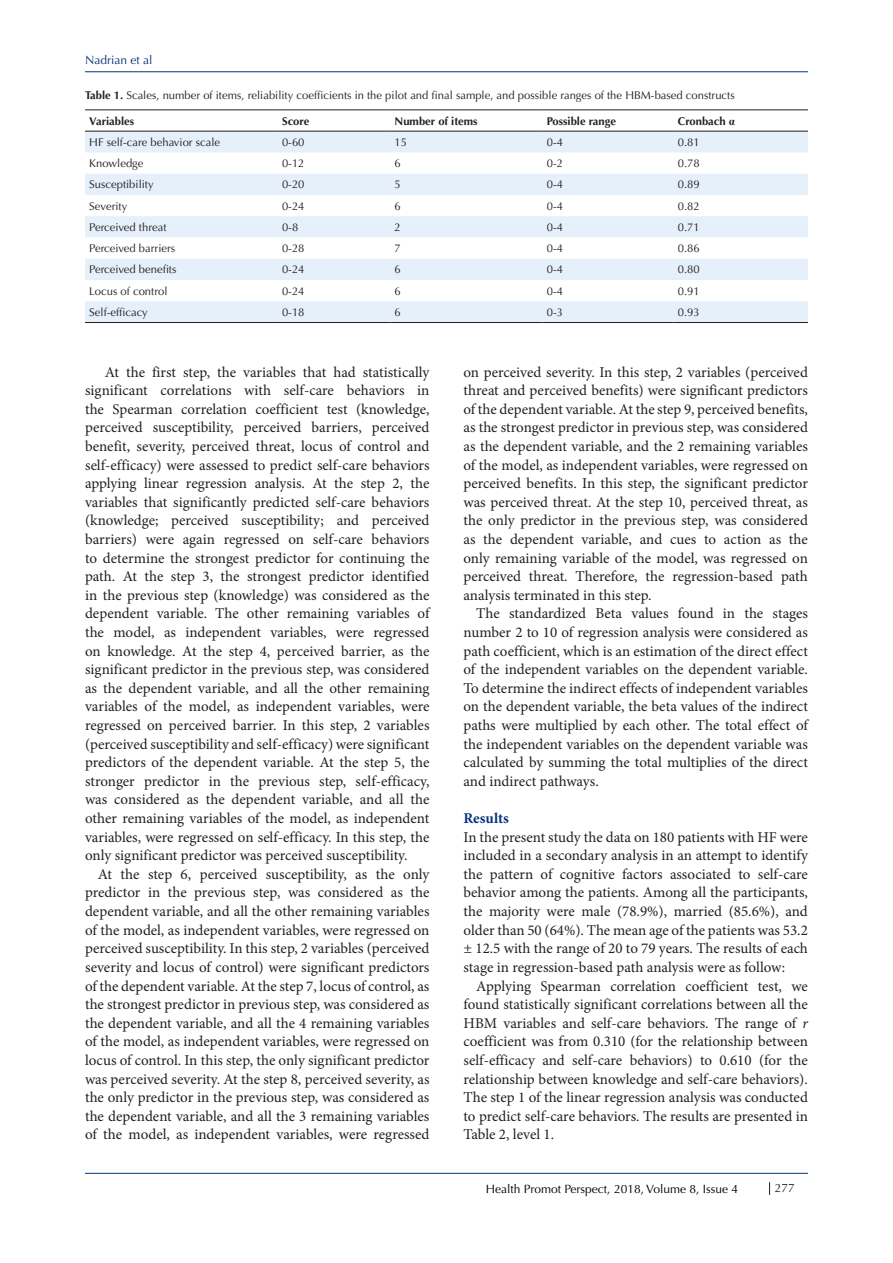
<style>
.page{position:relative;width:893px;height:1263px;background:#fff}
.page>*{position:absolute;margin:0;border:0;box-sizing:border-box;transform-origin:0 0}
.t1{font:15px/18.6px "Minion Pro";color:#231f20;text-align:justify}
.t2{font:700 15px "Minion Pro";color:#053278}
.t3{font:12px "Optima LT Std";color:#000}
.t4{font:12px "Optima LT Std";color:#053278}
.t5{font:12px "Optima LT Std";color:#231f20}
.t6{font:11.25px "Optima LT Std";color:#231f20}
.t7{font:700 11.25px "Optima LT Std";color:#231f20}
.s1{font-weight:700}
.s2{font-family:"Times New Roman"}
.s3{font-style:italic}
.s4{color:#150000}
</style>
<div class="page">
<hr style="left:85px;top:71px;width:723px;height:1px;background:#053278">
<hr style="left:85px;top:1173px;width:723px;height:1px;background:#053278">
<svg style="left:769px;top:1182px;width:1px;height:13px"></svg>
<svg style="left:85px;top:132px;width:723px;height:190px;fill:#e6f0fa"></svg>
<hr style="left:85px;top:109px;width:193px;height:1px;background:#231f20">
<hr style="left:278px;top:109px;width:112px;height:1px;background:#231f20">
<hr style="left:390px;top:109px;width:153px;height:1px;background:#231f20">
<hr style="left:543px;top:109px;width:131px;height:1px;background:#231f20">
<hr style="left:674px;top:109px;width:134px;height:1px;background:#231f20">
<hr style="left:85px;top:131px;width:193px;height:1px;background:#231f20">
<hr style="left:278px;top:131px;width:112px;height:1px;background:#231f20">
<hr style="left:390px;top:131px;width:153px;height:1px;background:#231f20">
<hr style="left:543px;top:131px;width:131px;height:1px;background:#231f20">
<hr style="left:674px;top:131px;width:134px;height:1px;background:#231f20">
<hr style="left:85px;top:322px;width:193px;height:1px;background:#231f20">
<hr style="left:278px;top:322px;width:112px;height:1px;background:#231f20">
<hr style="left:390px;top:322px;width:153px;height:1px;background:#231f20">
<hr style="left:543px;top:322px;width:131px;height:1px;background:#231f20">
<hr style="left:674px;top:322px;width:134px;height:1px;background:#231f20">
<p class="t4" style="left:85px;top:53px;width:69px">Nadrian et al</p>
<p class="t6" style="left:85px;top:89px;width:651px"><span class="s1">Table 1.</span> Scales, number of items, reliability coefficients in the pilot and final sample, and possible ranges of the HBM-based constructs</p>
<p class="t7" style="left:89px;top:114px;width:46px">Variables</p>
<p class="t7" style="left:282px;top:114px;width:29px">Score</p>
<p class="t7" style="left:395px;top:114px;width:84px">Number of items</p>
<p class="t7" style="left:547px;top:114px;width:71px">Possible range</p>
<p class="t7" style="left:678px;top:114px;width:59px">Cronbach <span class="s2">α</span></p>
<p class="t6" style="left:89px;top:136px;width:132px">HF self-care behavior scale</p>
<p class="t6" style="left:282px;top:136px;width:24px">0-60</p>
<p class="t6" style="left:395px;top:136px;width:14px">15</p>
<p class="t6" style="left:547px;top:136px;width:18px">0-4</p>
<p class="t6" style="left:678px;top:136px;width:23px">0.81</p>
<p class="t6" style="left:89px;top:157px;width:56px">Knowledge</p>
<p class="t6" style="left:282px;top:157px;width:24px">0-12</p>
<p class="t6" style="left:395px;top:157px;width:8px">6</p>
<p class="t6" style="left:547px;top:157px;width:18px">0-2</p>
<p class="t6" style="left:678px;top:157px;width:23px">0.78</p>
<p class="t6" style="left:89px;top:178px;width:66px">Susceptibility</p>
<p class="t6" style="left:282px;top:178px;width:24px">0-20</p>
<p class="t6" style="left:395px;top:178px;width:8px">5</p>
<p class="t6" style="left:547px;top:178px;width:18px">0-4</p>
<p class="t6" style="left:678px;top:178px;width:23px">0.89</p>
<p class="t6" style="left:89px;top:199px;width:39px">Severity</p>
<p class="t6" style="left:282px;top:199px;width:24px">0-24</p>
<p class="t6" style="left:395px;top:199px;width:8px">6</p>
<p class="t6" style="left:547px;top:199px;width:18px">0-4</p>
<p class="t6" style="left:678px;top:199px;width:23px">0.82</p>
<p class="t6" style="left:89px;top:221px;width:79px">Perceived threat</p>
<p class="t6" style="left:282px;top:221px;width:18px">0-8</p>
<p class="t6" style="left:395px;top:221px;width:8px">2</p>
<p class="t6" style="left:547px;top:221px;width:18px">0-4</p>
<p class="t6" style="left:678px;top:221px;width:23px">0.71</p>
<p class="t6" style="left:89px;top:242px;width:87px">Perceived barriers</p>
<p class="t6" style="left:282px;top:242px;width:24px">0-28</p>
<p class="t6" style="left:395px;top:242px;width:8px">7</p>
<p class="t6" style="left:547px;top:242px;width:18px">0-4</p>
<p class="t6" style="left:678px;top:242px;width:23px">0.86</p>
<p class="t6" style="left:89px;top:263px;width:89px">Perceived benefits</p>
<p class="t6" style="left:282px;top:263px;width:24px">0-24</p>
<p class="t6" style="left:395px;top:263px;width:8px">6</p>
<p class="t6" style="left:547px;top:263px;width:18px">0-4</p>
<p class="t6" style="left:678px;top:263px;width:23px">0.80</p>
<p class="t6" style="left:89px;top:284px;width:80px">Locus of control</p>
<p class="t6" style="left:282px;top:284px;width:24px">0-24</p>
<p class="t6" style="left:395px;top:284px;width:8px">6</p>
<p class="t6" style="left:547px;top:284px;width:18px">0-4</p>
<p class="t6" style="left:678px;top:284px;width:23px">0.91</p>
<p class="t6" style="left:89px;top:305px;width:60px">Self-efficacy</p>
<p class="t6" style="left:282px;top:305px;width:24px">0-18</p>
<p class="t6" style="left:395px;top:305px;width:8px">6</p>
<p class="t6" style="left:547px;top:305px;width:18px">0-3</p>
<p class="t6" style="left:678px;top:305px;width:23px">0.93</p>
<p class="t1" style="left:85px;top:363px;width:346px;text-indent:20px">At the first step, the variables that had statistically significant correlations with self-care behaviors in the Spearman correlation coefficient test (knowledge, perceived susceptibility, perceived barriers, perceived benefit, severity, perceived threat, locus of control and self-efficacy) were assessed to predict self-care behaviors applying linear regression analysis. At the step 2, the variables that significantly predicted self-care behaviors (knowledge; perceived susceptibility; and perceived barriers) were again regressed on self-care behaviors to determine the strongest predictor for continuing the path. At the step 3, the strongest predictor identified in the previous step (knowledge) was considered as the dependent variable. The other remaining variables of the model, as independent variables, were regressed on knowledge. At the step 4, perceived barrier, as the significant predictor in the previous step, was considered as the dependent variable, and all the other remaining variables of the model, as independent variables, were regressed on perceived barrier. In this step, 2 variables (perceived susceptibility and self-efficacy) were significant predictors of the dependent variable. At the step 5, the stronger predictor in the previous step, self-efficacy, was considered as the dependent variable, and all the other remaining variables of the model, as independent variables, were regressed on self-efficacy. In this step, the only significant predictor was perceived susceptibility.</p>
<p class="t1" style="left:85px;top:865px;width:346px;text-indent:13px">At the step 6, perceived susceptibility, as the only predictor in the previous step, was considered as the dependent variable, and all the other remaining variables of the model, as independent variables, were regressed on perceived susceptibility. In this step, 2 variables (perceived severity and locus of control) were significant predictors of the dependent variable. At the step 7, locus of control, as the strongest predictor in previous step, was considered as the dependent variable, and all the 4 remaining variables of the model, as independent variables, were regressed on locus of control. In this step, the only significant predictor was perceived severity. At the step 8, perceived severity, as the only predictor in the previous step, was considered as the dependent variable, and all the 3 remaining variables of the model, as independent variables, were regressed</p>
<p class="t1" style="left:463px;top:363px;width:346px">on perceived severity. In this step, 2 variables (perceived threat and perceived benefits) were significant predictors of the dependent variable. At the step 9, perceived benefits, as the strongest predictor in previous step, was considered as the dependent variable, and the 2 remaining variables of the model, as independent variables, were regressed on perceived benefits. In this step, the significant predictor was perceived threat. At the step 10, perceived threat, as the only predictor in the previous step, was considered as the dependent variable, and cues to action as the only remaining variable of the model, was regressed on perceived threat. Therefore, the regression-based path analysis terminated in this step.</p>
<p class="t1" style="left:463px;top:604px;width:346px;text-indent:13px">The standardized Beta values found in the stages number 2 to 10 of regression analysis were considered as path coefficient, which is an estimation of the direct effect of the independent variables on the dependent variable.<br>To determine the indirect effects of independent variables on the dependent variable, the beta values of the indirect paths were multiplied by each other. The total effect of the independent variables on the dependent variable was calculated by summing the total multiplies of the direct and indirect pathways.</p>
<p class="t2" style="left:463px;top:808px;width:47px">Results</p>
<p class="t1" style="left:463px;top:828px;width:346px">In the present study the data on 180 patients with HF were included in a secondary analysis in an attempt to identify the pattern of cognitive factors associated to self-care behavior among the patients. Among all the participants, the majority were male (78.9%), married (85.6%), and older than 50 (64%). The mean age of the patients was 53.2 ± 12.5 with the range of 20 to 79 years. The results of each stage in regression-based path analysis were as follow:</p>
<p class="t1" style="left:463px;top:976px;width:346px;text-indent:13px">Applying Spearman correlation coefficient test, we found statistically significant correlations between all the HBM variables and self-care behaviors. The range of <span class="s3">r </span>coefficient was from 0.310 (for the relationship between self-efficacy and self-care behaviors) to 0.610 (for the relationship between knowledge and self-care behaviors).<br>The step 1 of the linear regression analysis was conducted to predict self-care behaviors. The results are presented in Table 2, level 1.</p>
<p class="t3" style="left:486px;top:1181px;width:254px">Health Promot Perspect<span class="s4">,</span> 2018, Volume 8, Issue 4</p>
<p class="t5" style="left:775px;top:1181px;width:22px">277</p>
</div>
